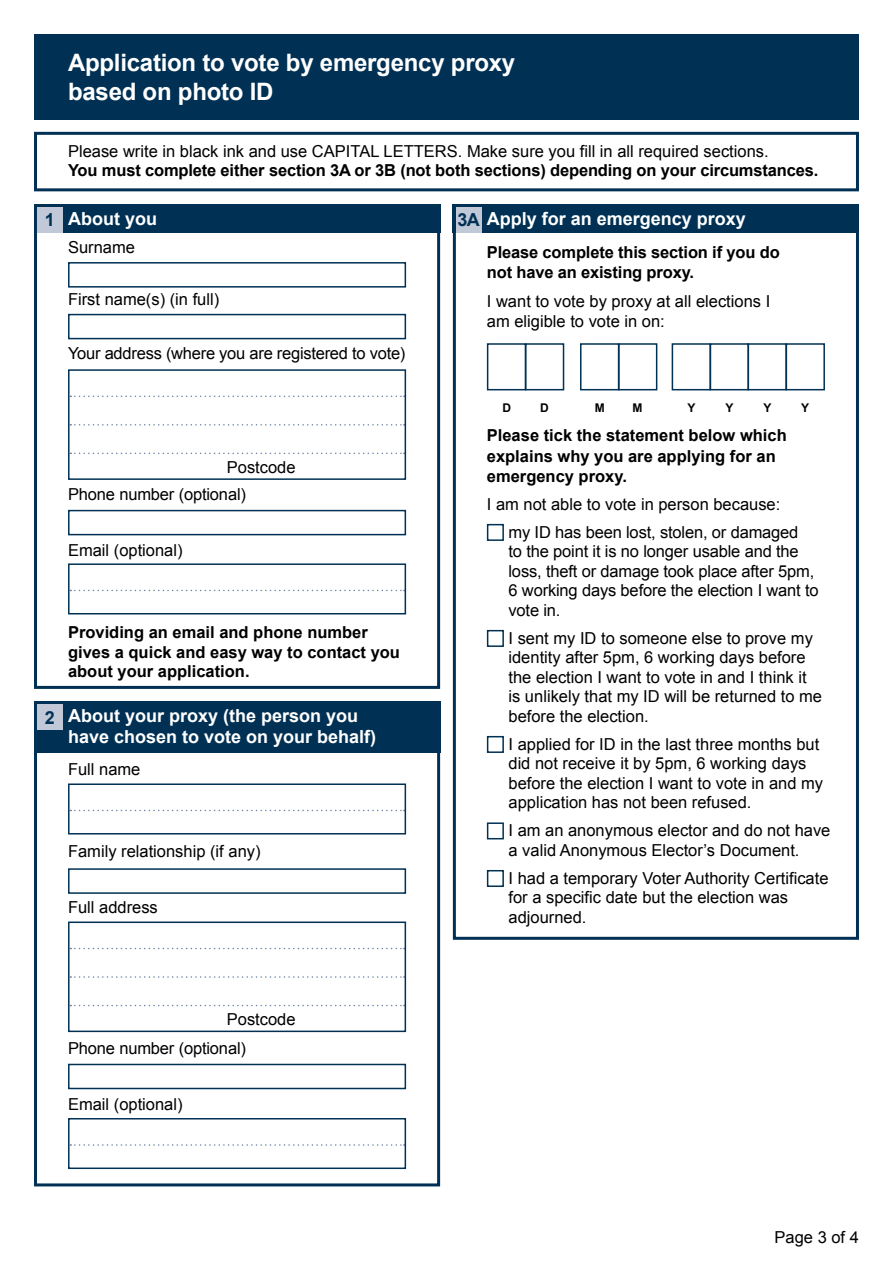
<style>
.page{position:relative;width:893px;height:1263px;background:#fff}
.page>*{position:absolute;margin:0;border:0;box-sizing:border-box;transform-origin:0 0}
.t1{font:700 24px/28.8px "Arial";letter-spacing:-.01em;color:#fff}
.t2{font:700 18px/21px "Arial";color:#fff}
.t3{font:16.5px/19.5px "Arial";color:#000}
.t4{font:700 16.5px/20.2px "Arial";color:#000}
.t5{font:700 12px "Arial";color:#000}
.s1{color:#003154}
</style>
<div class="page">
<div style="left:34px;top:132px;width:825px;height:59px;border:3px solid #003154"></div>
<div style="left:34px;top:34px;width:825px;height:85px;background:#003154"></div>
<div style="left:34px;top:204px;width:406px;height:485px;border:3px solid #003154"></div>
<div style="left:34px;top:204px;width:406px;height:29px;background:#003154"></div>
<div style="left:37px;top:207px;width:26px;height:26px;background:#c1c8d8"></div>
<div style="left:68px;top:262px;width:338px;height:26px;background:#fff;border:2px solid #003154"></div>
<div style="left:68px;top:314px;width:338px;height:25px;background:#fff;border:2px solid #003154"></div>
<svg style="left:71px;top:396px;width:331px;height:1px"></svg>
<svg style="left:71px;top:424px;width:331px;height:2px"></svg>
<svg style="left:71px;top:453px;width:331px;height:1px"></svg>
<div style="left:68px;top:369px;width:338px;height:111px;border:2px solid #003154"></div>
<div style="left:68px;top:510px;width:338px;height:25px;background:#fff;border:2px solid #003154"></div>
<svg style="left:71px;top:590px;width:331px;height:1px"></svg>
<div style="left:68px;top:563px;width:338px;height:51px;border:2px solid #003154"></div>
<div style="left:34px;top:702px;width:406px;height:484px;border:3px solid #003154"></div>
<div style="left:34px;top:702px;width:406px;height:51px;background:#003154"></div>
<div style="left:37px;top:705px;width:26px;height:25px;background:#c1c8d8"></div>
<svg style="left:71px;top:810px;width:331px;height:1px"></svg>
<div style="left:68px;top:783px;width:338px;height:51px;border:2px solid #003154"></div>
<div style="left:68px;top:868px;width:338px;height:26px;background:#fff;border:2px solid #003154"></div>
<svg style="left:71px;top:948px;width:331px;height:1px"></svg>
<svg style="left:71px;top:976px;width:331px;height:2px"></svg>
<svg style="left:71px;top:1005px;width:331px;height:1px"></svg>
<div style="left:68px;top:921px;width:338px;height:111px;border:2px solid #003154"></div>
<div style="left:68px;top:1064px;width:338px;height:25px;background:#fff;border:2px solid #003154"></div>
<svg style="left:71px;top:1144px;width:331px;height:2px"></svg>
<div style="left:68px;top:1118px;width:338px;height:51px;border:2px solid #003154"></div>
<div style="left:453px;top:204px;width:406px;height:736px;border:3px solid #003154"></div>
<div style="left:453px;top:204px;width:406px;height:29px;background:#003154"></div>
<div style="left:456px;top:207px;width:25px;height:26px;background:#c1c8d8"></div>
<div style="left:487px;top:343px;width:39px;height:47px;border:2px solid #003154"></div>
<div style="left:580px;top:343px;width:39px;height:47px;border:2px solid #003154"></div>
<div style="left:672px;top:343px;width:39px;height:47px;border:2px solid #003154"></div>
<div style="left:525px;top:343px;width:39px;height:47px;border:2px solid #003154"></div>
<div style="left:618px;top:343px;width:39px;height:47px;border:2px solid #003154"></div>
<div style="left:710px;top:343px;width:39px;height:47px;border:2px solid #003154"></div>
<div style="left:786px;top:343px;width:39px;height:47px;border:2px solid #003154"></div>
<div style="left:487px;top:524px;width:17px;height:17px;border:2px solid #003154"></div>
<div style="left:487px;top:630px;width:17px;height:17px;border:2px solid #003154"></div>
<div style="left:487px;top:736px;width:17px;height:17px;border:2px solid #003154"></div>
<div style="left:487px;top:822px;width:17px;height:17px;border:2px solid #003154"></div>
<div style="left:487px;top:870px;width:17px;height:17px;border:2px solid #003154"></div>
<h1 class="t1" style="left:68px;top:49px;width:449px">Application to vote by emergency proxy based on photo ID</h1>
<p class="t3" style="left:68px;top:141px;width:702px">Please write in black ink and use CAPITAL LETTERS. Make sure you fill in all required sections.</p>
<p class="t4" style="left:68px;top:161px;width:752px">You must complete either section 3A or 3B (not both sections) depending on your circumstances.</p>
<p class="t2" style="left:45px;top:208px;width:114px"><span class="s1">1</span> About you</p>
<p class="t3" style="left:68px;top:238px;width:68px">Surname</p>
<p class="t3" style="left:68px;top:290px;width:153px">First name(s) (in full)</p>
<p class="t3" style="left:68px;top:344px;width:339px">Your address (where you are registered to vote)</p>
<p class="t2" style="left:457px;top:208px;width:290px"><span class="s1">3A</span> Apply for an emergency proxy</p>
<p class="t4" style="left:487px;top:242px;width:294px">Please complete this section if you do not have an existing proxy.</p>
<p class="t3" style="left:487px;top:291px;width:285px;line-height:20.2px">I want to vote by proxy at all elections I am eligible to vote in on:</p>
<p class="t3" style="left:68px;top:454px;width:229px;line-height:27px;text-indent:159px">Postcode<br>Phone number (optional)</p>
<p class="t3" style="left:68px;top:541px;width:116px">Email (optional)</p>
<p class="t4" style="left:68px;top:623px;width:333px;line-height:19.5px">Providing an email and phone number gives a quick and easy way to contact you about your application.</p>
<p class="t2" style="left:68px;top:706px;width:310px;text-indent:-23px"><span class="s1">2</span> About your proxy (the person you have chosen to vote on your behalf)</p>
<p class="t3" style="left:68px;top:760px;width:74px">Full name</p>
<p class="t3" style="left:68px;top:841px;width:194px">Family relationship (if any)</p>
<p class="t3" style="left:68px;top:897px;width:91px">Full address</p>
<p class="t3" style="left:68px;top:1005px;width:229px;line-height:28.8px;text-indent:159px">Postcode<br>Phone number (optional)</p>
<p class="t3" style="left:68px;top:1094px;width:116px">Email (optional)</p>
<p class="t5" style="left:502px;top:399px;width:10px">D</p>
<p class="t5" style="left:540px;top:399px;width:10px">D</p>
<p class="t5" style="left:595px;top:399px;width:11px">M</p>
<p class="t5" style="left:633px;top:399px;width:11px">M</p>
<p class="t5" style="left:687px;top:399px;width:10px">Y</p>
<p class="t5" style="left:725px;top:399px;width:10px">Y</p>
<p class="t5" style="left:763px;top:399px;width:10px">Y</p>
<p class="t5" style="left:801px;top:399px;width:10px">Y</p>
<p class="t4" style="left:487px;top:426px;width:301px">Please tick the statement below which explains why you are applying for an emergency proxy.</p>
<p class="t3" style="left:508px;top:490px;width:291px;line-height:28px;text-indent:-22px">I am not able to vote in person because: my ID has been lost, stolen, or damaged</p>
<p class="t3" style="left:508px;top:542px;width:312px">to the point it is no longer usable and the loss, theft or damage took place after 5pm, 6 working days before the election I want to vote in.</p>
<p class="t3" style="left:508px;top:628px;width:315px">I sent my ID to someone else to prove my identity after 5pm, 6 working days before the election I want to vote in and I think it is unlikely that my ID will be returned to me before the election.</p>
<p class="t3" style="left:508px;top:734px;width:316px">I applied for ID in the last three months but did not receive it by 5pm, 6 working days before the election I want to vote in and my application has not been refused.</p>
<p class="t3" style="left:508px;top:821px;width:323px">I am an anonymous elector and do not have a valid Anonymous Elector’s Document.</p>
<p class="t3" style="left:508px;top:868px;width:322px">I had a temporary Voter Authority Certificate for a specific date but the election was adjourned.</p>
<p class="t3" style="left:774px;top:1228px;width:86px">Page 3 of 4</p>
</div>
